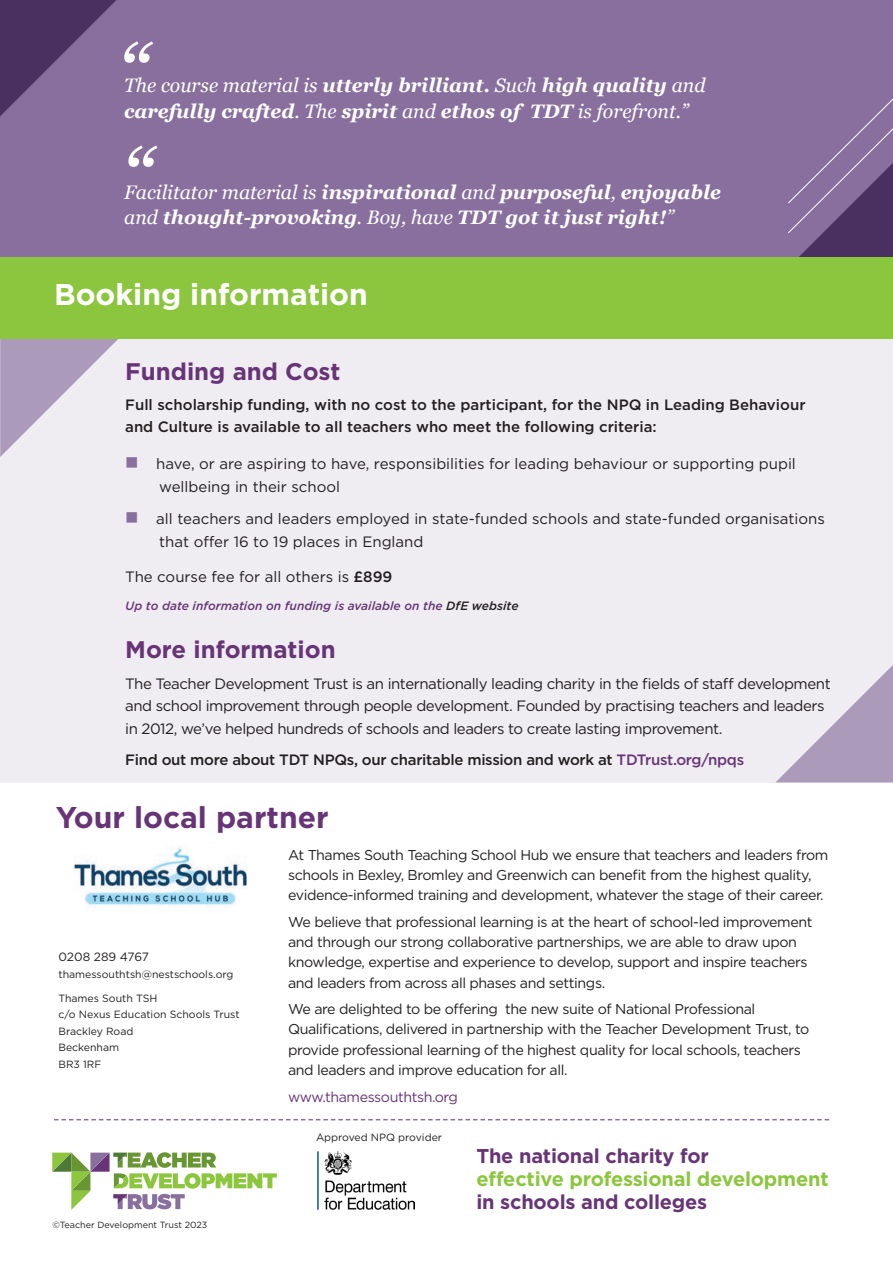
<style>
.page{position:relative;width:893px;height:1263px;background:#fff}
.page>*{position:absolute;margin:0;border:0;box-sizing:border-box;transform-origin:0 0}
.t1{font:italic 81px "Georgia";color:#fff}
.t2{font:700 30px "Gotham";color:#fff}
.t3{font:700 30px "Gotham";color:#673577}
.t4{font:700 24px "Gotham";color:#673577}
.t5{font:700 19.95px "Gotham";letter-spacing:-.01em;color:#673577}
.t6{font:700 19.95px "Gotham";letter-spacing:-.01em;color:#8bc63e}
.t7{font:italic 700 19.5px/25.5px "Georgia";color:#fff}
.Body_2{font:15px/22.5px "Gotham";letter-spacing:-.03em;color:#231f20}
.Body_2-2{font:15px/22.5px "Gotham";color:#231f20}
.Body_2-3{font:500 15px/22.5px "Gotham";color:#231f20}
.Body_2-4{font:500 15px "Gotham";letter-spacing:-.02em;color:#231f20}
.t8{font:14.25px/20.2px "Gotham";letter-spacing:-.03em;color:#231f20}
.t9{font:14.25px "Gotham";letter-spacing:-.03em;color:#673577}
.t10{font:italic 500 12px "Gotham";color:#673577}
.t11{font:12px "Gotham";letter-spacing:-.01em;color:#231f20}
.t12{font:10.5px/16.5px "Gotham";color:#231f20}
.t13{font:9px "Gotham";color:#231f20}
.s1{font-weight:400}
.s2{color:#896f9e}
.s3{font-weight:500}
.s4{color:#231f20}
.s5{color:#673577}
</style>
<div class="page">
<svg style="left:52px;top:1152px;width:225px;height:58px"></svg>
<svg style="left:54px;top:1119px;width:775px;height:1px"></svg>
<div style="left:0;top:338px;width:893px;height:444px;background:#efecf2"></div>
<svg style="left:776px;top:665px;width:117px;height:117px"></svg>
<svg style="left:0;top:338px;width:119px;height:119px"></svg>
<div style="left:0;top:0;width:893px;height:281px;background:#896f9e"></div>
<svg style="left:0;top:0;width:116px;height:116px"></svg>
<img style="left:317px;top:1152px;width:98px;height:58px">
<div style="left:0;top:257px;width:893px;height:81px;background:#8bc63e"></div>
<svg style="left:788px;top:98px;width:105px;height:159px"></svg>
<img style="left:73px;top:846px;width:174px;height:61px">
<p class="t1" style="left:117px;top:15px;width:33px">“</p>
<p class="t7" style="left:124px;top:72px;width:583px"><span class="s1">The course material is</span> utterly brilliant. <span class="s1">Such</span> high quality <span class="s1">and </span>carefully crafted<span class="s1">. The</span> spirit <span class="s1">and</span> ethos of TDT <span class="s1">is forefront.”</span></p>
<p class="t1" style="left:121px;top:119px;width:33px">“</p>
<p class="t7" style="left:124px;top:178px;width:598px"><span class="s1">Facilitator material is</span> inspirational <span class="s1">and</span> purposeful<span class="s1">,</span> enjoyable <span class="s1">and</span> thought-provoking<span class="s1">. Boy, have</span> TDT got it just right!<span class="s1">”</span></p>
<p class="t2" style="left:54px;top:275px;width:315px">Booking information</p>
<p class="t4" style="left:125px;top:355px;width:217px">Funding and Cost</p>
<p class="Body_2-3" style="left:125px;top:393px;width:682px">Full scholarship funding, with no cost to the participant, for the NPQ in Leading Behaviour and Culture is available to all teachers who meet the following criteria:</p>
<p class="Body_2-2" style="left:159px;top:452px;width:638px;text-indent:-34px"><span class="s2">■</span> have, or are aspiring to have, responsibilities for leading behaviour or supporting pupil wellbeing in their school</p>
<p class="Body_2-2" style="left:159px;top:507px;width:667px;text-indent:-34px"><span class="s2">■</span> all teachers and leaders employed in state-funded schools and state-funded organisations that offer 16 to 19 places in England</p>
<p class="Body_2-2" style="left:125px;top:565px;width:269px">The course fee for all others is <span class="s3">£899</span></p>
<p class="t10" style="left:125px;top:598px;width:395px">Up to date information on funding is available on the <span class="s4">DfE website</span></p>
<p class="t4" style="left:125px;top:633px;width:212px">More information</p>
<p class="Body_2" style="left:125px;top:672px;width:707px">The Teacher Development Trust is an internationally leading charity in the fields of staff development and school improvement through people development. Founded by practising teachers and leaders in 2012, we’ve helped hundreds of schools and leaders to create lasting improvement.</p>
<p class="Body_2-4" style="left:125px;top:750px;width:620px">Find out more about TDT NPQs, our charitable mission and work at <span class="s5">TDTrust.org/npqs</span></p>
<p class="t3" style="left:56px;top:798px;width:274px">Your local partner</p>
<p class="t8" style="left:288px;top:844px;width:542px">At Thames South Teaching School Hub we ensure that teachers and leaders from schools in Bexley, Bromley and Greenwich can benefit from the highest quality, evidence-informed training and development, whatever the stage of their career.</p>
<p class="t8" style="left:288px;top:911px;width:526px">We believe that professional learning is at the heart of school-led improvement and through our strong collaborative partnerships, we are able to draw upon knowledge, expertise and experience to develop, support and inspire teachers and leaders from across all phases and settings.</p>
<p class="t8" style="left:288px;top:999px;width:523px">We are delighted to be offering the new suite of National Professional Qualifications, delivered in partnership with the Teacher Development Trust, to provide professional learning of the highest quality for local schools, teachers and leaders and improve education for all.</p>
<p class="t9" style="left:288px;top:1087px;width:172px">www.thamessouthtsh.org</p>
<p class="t11" style="left:58px;top:949px;width:92px">0208 289 4767</p>
<p class="t12" style="left:58px;top:966px;width:176px">thamessouthtsh@nestschools.org</p>
<p class="t12" style="left:58px;top:990px;width:100px">Thames South TSH</p>
<p class="t12" style="left:58px;top:1006px;width:183px">c/o Nexus Education Schools Trust<br>Brackley Road</p>
<p class="t12" style="left:58px;top:1039px;width:62px">Beckenham</p>
<p class="t12" style="left:58px;top:1056px;width:44px">BR3 1RF</p>
<p class="t13" style="left:52px;top:1219px;width:157px">©Teacher Development Trust 2023</p>
<p class="t12" style="left:316px;top:1129px;width:128px">Approved NPQ provider</p>
<p class="t5" style="left:476px;top:1143px;width:234px">The national charity for</p>
<p class="t6" style="left:476px;top:1166px;width:354px">effective professional development</p>
<p class="t5" style="left:476px;top:1189px;width:232px">in schools and colleges</p>
</div>
